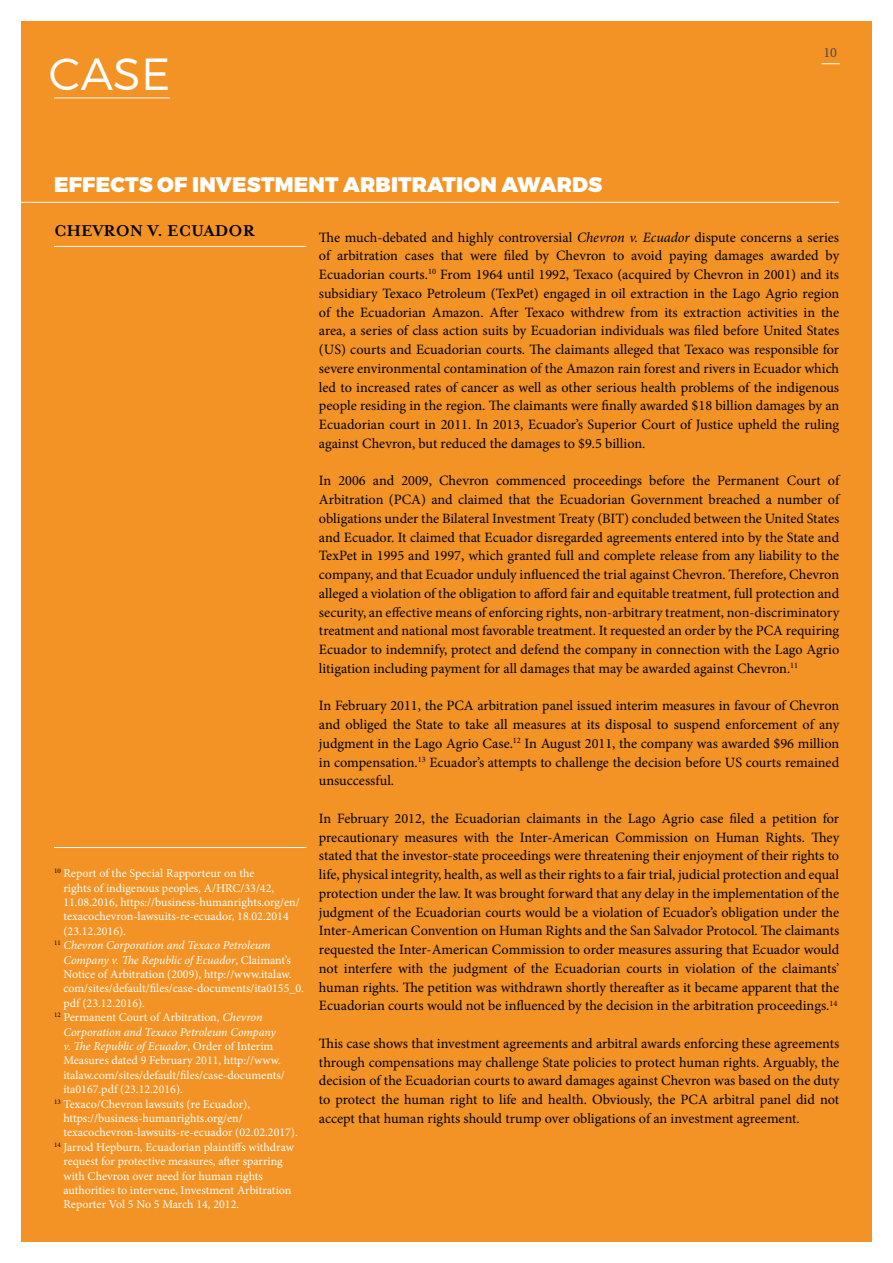
<style>
.page{position:relative;width:893px;height:1263px;background:#fff}
.page>*{position:absolute;margin:0;border:0;box-sizing:border-box;transform-origin:0 0}
.t1{font:300 45px "Montserrat";color:#fff}
.t2{font:900 21px "Montserrat";letter-spacing:.01em;color:#fff}
.t3{font:700 18px "Mrs Eaves OT";color:#000}
.t4{font:14.25px/18.8px "Minion Pro";color:#000;text-align:justify}
.t5{font:14.25px "Minion Pro";color:#4a4a49}
.t6{font:12px "Minion Pro";color:#fff}
.t7{font:italic 12px "Minion Pro";letter-spacing:-.01em;color:#fff}
.s1{font-style:italic}
.s2{font-style:normal}
</style>
<div class="page">
<div style="left:21px;top:21px;width:851px;height:1221px;background:#f39325"></div>
<hr style="left:21px;top:202px;width:818px;height:1px;background:#fff">
<hr style="left:54px;top:246px;width:252px;height:1px;background:#fff">
<hr style="left:54px;top:847px;width:252px;height:1px;background:#fff">
<svg style="left:821px;top:63px;width:19px;height:1px"></svg>
<hr style="left:54px;top:98px;width:116px;height:1px;background:#fff">
<h1 class="t1" style="left:49px;top:47px;width:123px">CASE</h1>
<p class="t5" style="left:823px;top:43px;width:15px">10</p>
<h2 class="t2" style="left:54px;top:171px;width:550px">EFFECTS OF INVESTMENT ARBITRATION AWARDS</h2>
<p class="t3" style="left:54px;top:221px;width:202px">CHEVRON V. EC UADOR</p>
<p class="t4" style="left:319px;top:228px;width:522px">The much-debated and highly controversial <span class="s1">Chevron v. Ecuador</span> dispute concerns a series of arbitration cases that were filed by Chevron to avoid paying damages awarded by Ecuadorian courts.<sup>10</sup> From 1964 until 1992, Texaco (acquired by Chevron in 2001) and its subsidiary Texaco Petroleum (TexPet) engaged in oil extraction in the Lago Agrio region of the Ecuadorian Amazon. After Texaco withdrew from its extraction activities in the area, a series of class action suits by Ecuadorian individuals was filed before United States (US) courts and Ecuadorian courts. The claimants alleged that Texaco was responsible for severe environmental contamination of the Amazon rain forest and rivers in Ecuador which led to increased rates of cancer as well as other serious health problems of the indigenous people residing in the region. The claimants were finally awarded $18 billion damages by an Ecuadorian court in 2011. In 2013, Ecuador’s Superior Court of Justice upheld the ruling against Chevron, but reduced the damages to $9.5 billion.</p>
<p class="t4" style="left:319px;top:471px;width:522px">In 2006 and 2009, Chevron commenced proceedings before the Permanent Court of Arbitration (PCA) and claimed that the Ecuadorian Government breached a number of obligations under the Bilateral Investment Treaty (BIT) concluded between the United States and Ecuador. It claimed that Ecuador disregarded agreements entered into by the State and TexPet in 1995 and 1997, which granted full and complete release from any liability to the company, and that Ecuador unduly influenced the trial against Chevron. Therefore, Chevron alleged a violation of the obligation to afford fair and equitable treatment, full protection and security, an effective means of enforcing rights, non-arbitrary treatment, non-discriminatory treatment and national most favorable treatment. It requested an order by the PCA requiring Ecuador to indemnify, protect and defend the company in connection with the Lago Agrio litigation including payment for all damages that may be awarded against Chevron.<sup>11</sup></p>
<p class="t4" style="left:319px;top:696px;width:522px">In February 2011, the PCA arbitration panel issued interim measures in favour of Chevron and obliged the State to take all measures at its disposal to suspend enforcement of any judgment in the Lago Agrio Case.<sup>12</sup> In August 2011, the company was awarded $96 million in compensation.<sup>13</sup> Ecuador’s attempts to challenge the decision before US courts remained unsuccessful.</p>
<p class="t4" style="left:319px;top:809px;width:522px">In February 2012, the Ecuadorian claimants in the Lago Agrio case filed a petition for precautionary measures with the Inter-American Commission on Human Rights. They stated that the investor-state proceedings were threatening their enjoyment of their rights to life, physical integrity, health, as well as their rights to a fair trial, judicial protection and equal protection under the law. It was brought forward that any delay in the implementation of the judgment of the Ecuadorian courts would be a violation of Ecuador’s obligation under the Inter-American Convention on Human Rights and the San Salvador Protocol. The claimants requested the Inter-American Commission to order measures assuring that Ecuador would not interfere with the judgment of the Ecuadorian courts in violation of the claimants’ human rights. The petition was withdrawn shortly thereafter as it became apparent that the Ecuadorian courts would not be influenced by the decision in the arbitration proceedings.<sup>14</sup></p>
<p class="t4" style="left:319px;top:1034px;width:522px">This case shows that investment agreements and arbitral awards enforcing these agreements through compensations may challenge State policies to protect human rights. Arguably, the decision of the Ecuadorian courts to award damages against Chevron was based on the duty to protect the human right to life and health. Obviously, the PCA arbitral panel did not accept that human rights should trump over obligations of an investment agreement.</p>
<p class="t6" style="left:54px;top:865px;width:202px"><sup>10</sup> Report of the Special Rapporteur on the</p>
<p class="t6" style="left:63px;top:880px;width:212px">rights of indigenous peoples, A/HRC/33/42,</p>
<p class="t6" style="left:63px;top:894px;width:238px">11.08.2016, https://business-humanrights.org/en/</p>
<p class="t6" style="left:63px;top:908px;width:227px">texacochevron-lawsuits-re-ecuador, 18.02.2014</p>
<p class="t6" style="left:63px;top:923px;width:64px">(23.12.2016).</p>
<p class="t7" style="left:54px;top:937px;width:218px"><sup>11</sup> Chevron Corporation and Texaco Petroleum</p>
<p class="t7" style="left:63px;top:951px;width:229px">Company v. The Republic of Ecuador<span class="s2">, Claimant’s</span></p>
<p class="t6" style="left:63px;top:966px;width:230px">Notice of Arbitration (2009), http://www.italaw.</p>
<p class="t6" style="left:63px;top:980px;width:242px">com/sites/default/files/case-documents/ita0155_0.</p>
<p class="t6" style="left:63px;top:995px;width:83px">pdf (23.12.2016).</p>
<p class="t6" style="left:54px;top:1009px;width:210px"><sup>12</sup> Permanent Court of Arbitration, <span class="s1">Chevron</span></p>
<p class="t7" style="left:63px;top:1023px;width:214px">Corporation and Texaco Petroleum Company</p>
<p class="t7" style="left:63px;top:1038px;width:211px">v. The Republic of Ecuador<span class="s2">, Order of Interim</span></p>
<p class="t6" style="left:63px;top:1052px;width:219px">Measures dated 9 February 2011, http://www.</p>
<p class="t6" style="left:63px;top:1067px;width:223px">italaw.com/sites/default/files/case-documents/</p>
<p class="t6" style="left:63px;top:1081px;width:121px">ita0167.pdf (23.12.2016).</p>
<p class="t6" style="left:54px;top:1096px;width:198px"><sup>13</sup> Texaco/Chevron lawsuits (re Ecuador),</p>
<p class="t6" style="left:63px;top:1110px;width:181px">https://business-humanrights.org/en/</p>
<p class="t6" style="left:63px;top:1124px;width:236px">texacochevron-lawsuits-re-ecuador (02.02.2017).</p>
<p class="t6" style="left:54px;top:1139px;width:241px"><sup>14</sup> Jarrod Hepburn, Ecuadorian plaintiffs withdraw</p>
<p class="t6" style="left:63px;top:1153px;width:221px">request for protective measures, after sparring</p>
<p class="t6" style="left:63px;top:1168px;width:201px">with Chevron over need for human rights</p>
<p class="t6" style="left:63px;top:1182px;width:229px">authorities to intervene, Investment Arbitration</p>
<p class="t6" style="left:63px;top:1196px;width:177px">Reporter Vol 5 No 5 March 14, 2012.</p>
</div>
